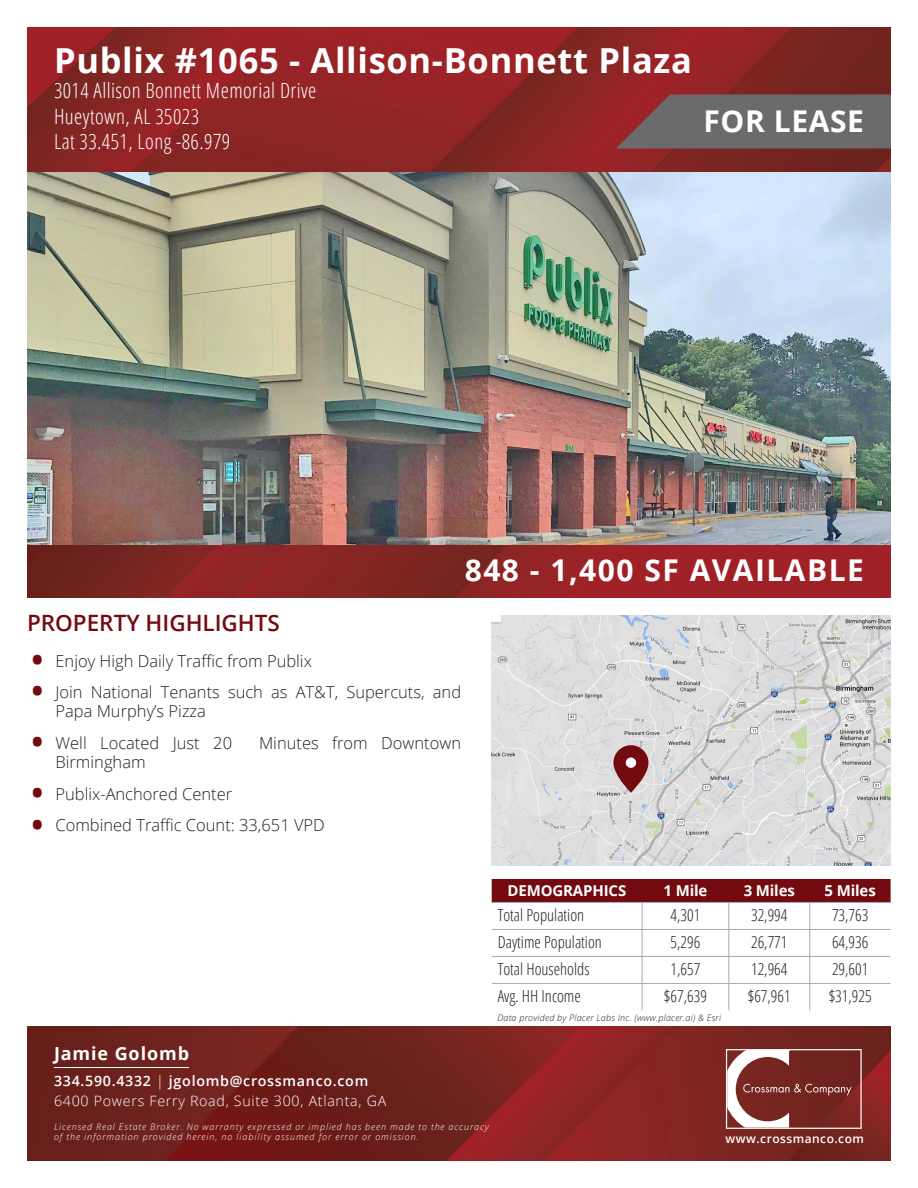
<style>
.page{position:relative;width:918px;height:1188px;background:#fff}
.page>*{position:absolute;margin:0;border:0;box-sizing:border-box;transform-origin:0 0}
.t1{font:700 34.5px "Open Sans";letter-spacing:.02em;color:#fff}
.Property_Info_Blurb{font:700 30px "Open Sans";letter-spacing:.05em;color:#fff}
.Property_Info_Blurb-2{font:700 30px "Open Sans";letter-spacing:.02em;color:#fff}
.Highlights_Header{font:600 22.5px "Open Sans";color:#730a10}
.t2{font:300 condensed 21px/25.5px "Open Sans";letter-spacing:.02em;color:#fff}
.t3{font:700 18px "Open Sans";letter-spacing:.05em;color:#fff}
.t4{font:300 16.5px/19.5px "Open Sans";color:#231f20}
.Demo_Numbers{font:300 condensed 16.5px "Open Sans";color:#231f20}
.Demo_Items{font:300 condensed 16.5px "Open Sans";color:#231f20}
.Demo_Chart_Header{font:700 15px "Open Sans";letter-spacing:-.01em;color:#fff}
.t5{font:300 14.25px/19.5px "Open Sans";letter-spacing:.05em;color:#fff}
.t6{font:600 12px "Open Sans";letter-spacing:.04em;color:#fff}
.t7{font:italic 300 9px/10.5px "Open Sans";letter-spacing:.1em;color:#fff}
.t8{font:italic 300 9px "Open Sans";letter-spacing:.025em;color:#231f20}
.s1{font-weight:700;font-size:31.5px;color:#730a10}
.s2{font-weight:600}
</style>
<div class="page">
<img style="left:27px;top:27px;width:864px;height:1134px">
<hr style="left:54px;top:1067px;width:135px;height:1px;background:#fff">
<svg style="left:726px;top:1049px;width:136px;height:80px"></svg>
<div style="left:0;top:598px;width:918px;height:428px;background:#fff"></div>
<svg style="left:616px;top:94px;width:275px;height:54px;background:#706366"></svg>
<svg style="left:492px;top:879px;width:399px;height:131px"></svg>
<hr style="left:642px;top:929px;width:87px;height:1px;background:#a8a9ad">
<img style="left:27px;top:173px;width:864px;height:371px">
<img style="left:491px;top:616px;width:400px;height:249px">
<svg style="left:613px;top:745px;width:35px;height:48px;background:#975256"></svg>
<div style="left:626px;top:757px;width:10px;height:11px;background:#fff;border-radius:50%"></div>
<h1 class="t1" style="left:54px;top:36px;width:639px">Publix #1065 - Allison-Bonnett Plaza</h1>
<p class="t2" style="left:54px;top:77px;width:264px">3014 Allison Bonnett Memorial Drive<br>Hueytown, AL 35023<br>Lat 33.451, Long -86.979</p>
<h2 class="Property_Info_Blurb-2" style="left:703px;top:100px;width:162px">FOR LEASE</h2>
<p class="Property_Info_Blurb" style="left:465px;top:549px;width:401px">848 - 1,400 SF AVAILABLE</p>
<p class="Highlights_Header" style="left:27px;top:607px;width:254px">PROPERTY HIGHLIGHTS</p>
<p class="t4" style="left:32px;top:650px;width:282px"><span class="s1">•</span> Enjoy High Daily Traffic from Publix</p>
<p class="t4" style="left:56px;top:682px;width:407px;text-indent:-24px"><span class="s1">•</span> Join National Tenants such as AT&amp;T, Supercuts, and<br>Papa Murphy’s Pizza</p>
<p class="t4" style="left:32px;top:733px;width:202px"><span class="s1">•</span> Well Located Just 20</p>
<p class="t4" style="left:259px;top:733px;width:204px">Minutes from Downtown</p>
<p class="t4" style="left:56px;top:752px;width:92px">Birmingham</p>
<p class="t4" style="left:32px;top:784px;width:202px"><span class="s1">•</span> Publix-Anchored Center</p>
<p class="t4" style="left:32px;top:815px;width:295px"><span class="s1">•</span> Combined Traffic Count: 33,651 VPD</p>
<p class="Demo_Chart_Header" style="left:508px;top:880px;width:120px">DEMOGRAPHICS</p>
<p class="Demo_Chart_Header" style="left:664px;top:880px;width:45px">1 Mile</p>
<p class="Demo_Chart_Header" style="left:744px;top:880px;width:53px">3 Miles</p>
<p class="Demo_Chart_Header" style="left:825px;top:880px;width:53px">5 Miles</p>
<p class="Demo_Items" style="left:498px;top:904px;width:88px">Total Population</p>
<p class="Demo_Numbers" style="left:671px;top:904px;width:31px">4,301</p>
<p class="Demo_Numbers" style="left:751px;top:904px;width:38px">32,994</p>
<p class="Demo_Numbers" style="left:832px;top:904px;width:38px">73,763</p>
<p class="Demo_Items" style="left:498px;top:931px;width:106px">Daytime Population</p>
<p class="Demo_Numbers" style="left:671px;top:931px;width:31px">5,296</p>
<p class="Demo_Numbers" style="left:751px;top:931px;width:38px">26,771</p>
<p class="Demo_Numbers" style="left:832px;top:931px;width:38px">64,936</p>
<p class="Demo_Items" style="left:498px;top:958px;width:93px">Total Households</p>
<p class="Demo_Numbers" style="left:671px;top:958px;width:31px">1,657</p>
<p class="Demo_Numbers" style="left:751px;top:958px;width:38px">12,964</p>
<p class="Demo_Numbers" style="left:832px;top:958px;width:38px">29,601</p>
<p class="Demo_Items" style="left:498px;top:985px;width:85px">Avg. HH Income</p>
<p class="Demo_Numbers" style="left:664px;top:985px;width:44px">$67,639</p>
<p class="Demo_Numbers" style="left:748px;top:985px;width:44px">$67,961</p>
<p class="Demo_Numbers" style="left:829px;top:985px;width:44px">$31,925</p>
<p class="t8" style="left:497px;top:1011px;width:225px">Data provided by Placer Labs Inc. (www.placer.ai) &amp; Esri</p>
<p class="t3" style="left:54px;top:1041px;width:137px">Jamie Golomb</p>
<p class="t5" style="left:54px;top:1071px;width:334px"><span class="s2">334.590.4332</span> | <span class="s2">jgolomb@crossmanco.com<br></span>6400 Powers Ferry Road, Suite 300, Atlanta, GA</p>
<p class="t7" style="left:54px;top:1121px;width:436px">Licensed Real Estate Broker. No warranty expressed or implied has been made to the accuracy of the information provided herein, no liability assumed for error or omission.</p>
<p class="t6" style="left:726px;top:1130px;width:140px">www.crossmanco.com</p>
</div>
